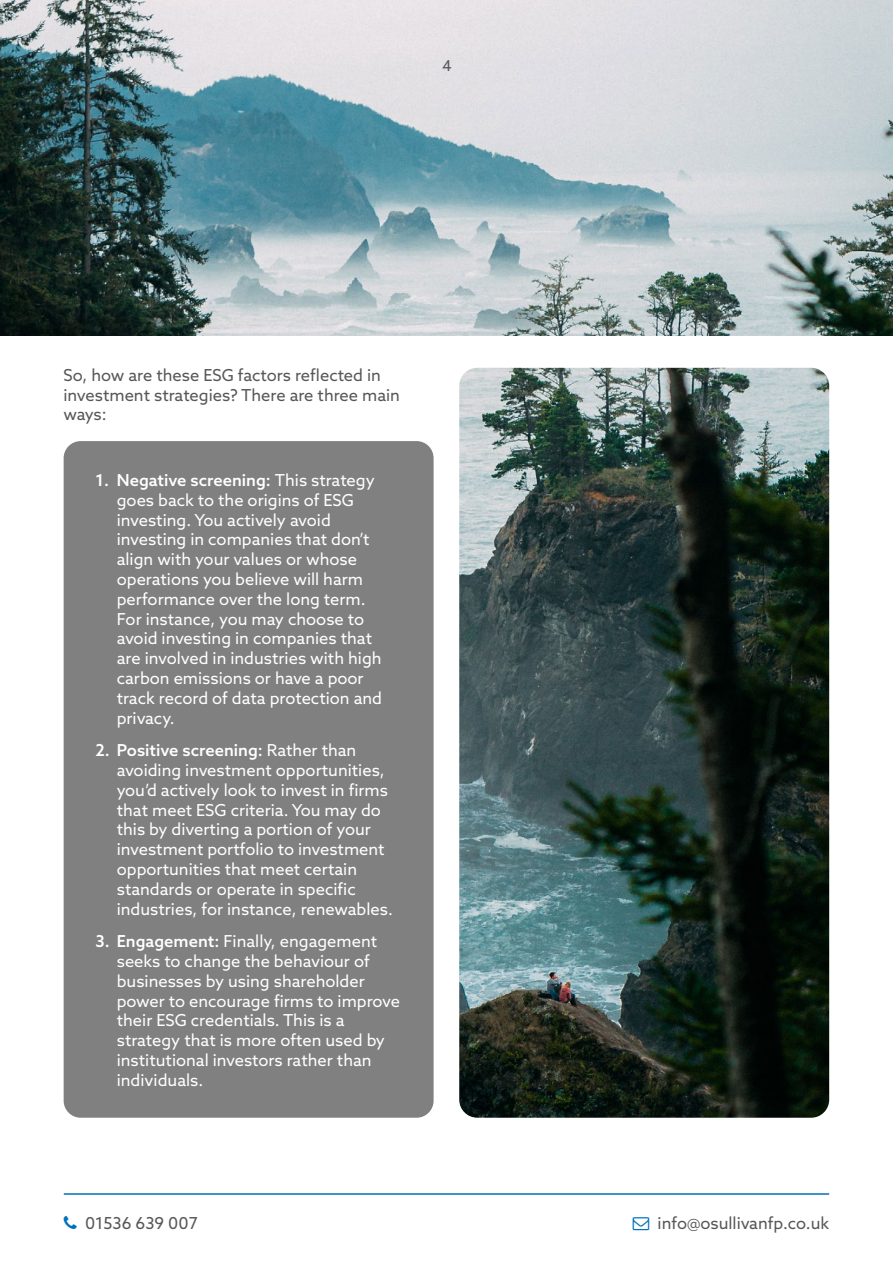
<style>
.page{position:relative;width:893px;height:1263px;background:#fff}
.page>*{position:absolute;margin:0;border:0;box-sizing:border-box;transform-origin:0 0}
.t1{font:16.5px/19.8px "Azo Sans";color:#fff}
.t2{font:16.5px/19.8px "Azo Sans";color:#575756}
.t3{font:15px "Azo Sans";color:#575756}
.s1{font-weight:500}
</style>
<div class="page">
<img style="left:0;top:0;width:893px;height:336px">
<hr style="left:64px;top:1193px;width:765px;height:2px;background:#0071bc">
<div style="left:64px;top:441px;width:370px;height:677px;background:#808080;border-radius:17px"></div>
<img style="left:459px;top:368px;width:370px;height:750px">
<p class="t3" style="left:442px;top:56px;width:11px">4</p>
<p class="t2" style="left:63px;top:365px;width:338px">So, how are these ESG factors reflected in investment strategies? There are three main ways:</p>
<p class="t1" style="left:117px;top:470px;width:267px;text-indent:-21px"><span class="s1">1. Negative screening:</span> This strategy goes back to the origins of ESG investing. You actively avoid investing in companies that don’t align with your values or whose operations you believe will harm performance over the long term.<br>For instance, you may choose to avoid investing in companies that are involved in industries with high carbon emissions or have a poor track record of data protection and privacy.</p>
<p class="t1" style="left:117px;top:740px;width:278px;text-indent:-21px"><span class="s1">2. Positive screening:</span> Rather than avoiding investment opportunities, you’d actively look to invest in firms that meet ESG criteria. You may do this by diverting a portion of your investment portfolio to investment opportunities that meet certain standards or operate in specific industries, for instance, renewables.</p>
<p class="t1" style="left:117px;top:931px;width:285px;text-indent:-21px"><span class="s1">3. Engagement:</span> Finally, engagement seeks to change the behaviour of businesses by using shareholder power to encourage firms to improve their ESG credentials. This is a strategy that is more often used by institutional investors rather than individuals.</p>
<p class="t2" style="left:85px;top:1213px;width:114px">01536 639 007</p>
<p class="t2" style="left:658px;top:1213px;width:173px">info@osullivanfp.co.uk</p>
</div>
